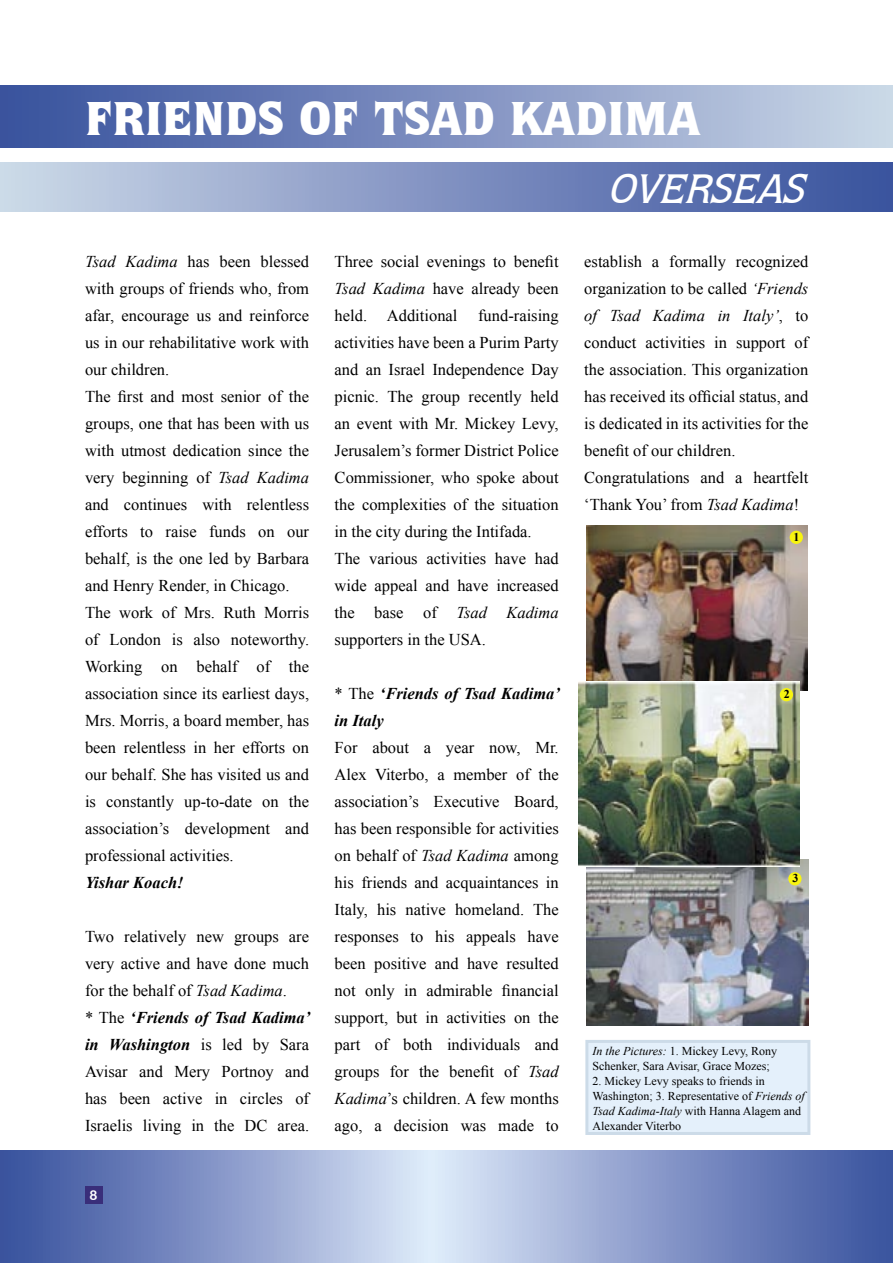
<style>
.page{position:relative;width:893px;height:1263px;background:#fff}
.page>*{position:absolute;margin:0;border:0;box-sizing:border-box;transform-origin:0 0}
.BodyText{font:900 48px "Quorum IT Cby BT";color:#fff}
.BodyText-2{font:italic 500 41.7px "Quorum IT Cby BT";color:#fff}
.BodyText-3{font:16.5px/27px "Times New Roman";color:#000;text-align:justify}
.BodyText-4{font:italic 700 16.5px/27px "Times New Roman";color:#000}
.BodyText-5{font:13.5px "Arial Rounded MT Bold";color:#fff}
.BodyText-6{font:12px "Times New Roman";color:#000}
.BodyText-7{font:700 12px "Times New Roman";color:#000}
.s1{font-style:italic}
.s2{font-weight:700;font-style:italic}
.s3{font-weight:400;font-style:normal}
</style>
<div class="page">
<div style="left:0;top:162px;width:893px;height:49px;background:linear-gradient(to right,#ccd8e8,#374f9c)"></div>
<div style="left:0;top:85px;width:893px;height:63px;background:linear-gradient(to right,#364e9c,#cbd6e7)"></div>
<svg style="left:0;top:1150px;width:893px;height:113px"></svg>
<div style="left:85px;top:1186px;width:17px;height:17px;background:#392e7a"></div>
<img style="left:587px;top:859px;width:221px;height:166px">
<img style="left:587px;top:525px;width:221px;height:166px">
<img style="left:579px;top:682px;width:220px;height:184px">
<div style="left:587px;top:1041px;width:222px;height:92px;background:#e4f0fb"></div>
<div style="left:585px;top:1040px;width:225px;height:95px;border:3px solid #ccdbe8"></div>
<div style="left:788px;top:872px;width:13px;height:13px;background:#f7f410;border-radius:50%"></div>
<div style="left:790px;top:531px;width:13px;height:13px;background:#f7f410;border-radius:50%"></div>
<div style="left:780px;top:688px;width:13px;height:13px;background:#f7f410;border-radius:50%"></div>
<p class="BodyText" style="left:85px;top:88px;width:617px">FRIENDS OF TSAD KADIMA</p>
<p class="BodyText-2" style="left:607px;top:162px;width:211px">OVERSEAS</p>
<p class="BodyText-3" style="left:85px;top:247px;width:226px"><span class="s1">Tsad Kadima</span> has been blessed with groups of friends who, from afar, encourage us and reinforce us in our rehabilitative work with our children.</p>
<p class="BodyText-3" style="left:85px;top:382px;width:226px">The first and most senior of the groups, one that has been with us with utmost dedication since the very beginning of <span class="s1">Tsad Kadima </span>and continues with relentless efforts to raise funds on our behalf, is the one led by Barbara and Henry Render, in Chicago.</p>
<p class="BodyText-3" style="left:85px;top:598px;width:226px">The work of Mrs. Ruth Morris of London is also noteworthy.<br>Working on behalf of the association since its earliest days, Mrs. Morris, a board member, has been relentless in her efforts on our behalf. She has visited us and is constantly up-to-date on the association’s development and professional activities.</p>
<p class="BodyText-4" style="left:85px;top:868px;width:100px">Yishar Koach!</p>
<p class="BodyText-3" style="left:85px;top:922px;width:226px">Two relatively new groups are very active and have done much for the behalf of <span class="s1">Tsad Kadima</span>.</p>
<p class="BodyText-3" style="left:85px;top:1003px;width:227px">* The <span class="s2">‘Friends of Tsad Kadima’ in Washington</span> is led by Sara Avisar and Mery Portnoy and has been active in circles of Israelis living in the DC area.</p>
<p class="BodyText-5" style="left:90px;top:1187px;width:10px">8</p>
<p class="BodyText-3" style="left:335px;top:247px;width:226px">Three social evenings to benefit <span class="s1">Tsad Kadima</span> have already been held. Additional fund-raising activities have been a Purim Party and an Israel Independence Day picnic. The group recently held an event with Mr. Mickey Levy, Jerusalem’s former District Police Commissioner, who spoke about the complexities of the situation in the city during the Intifada.</p>
<p class="BodyText-3" style="left:335px;top:544px;width:226px">The various activities have had wide appeal and have increased the base of <span class="s1">Tsad Kadima </span>supporters in the USA.</p>
<p class="BodyText-4" style="left:335px;top:679px;width:227px"><span class="s3">* The</span> ‘Friends of Tsad Kadima’ in Italy</p>
<p class="BodyText-3" style="left:335px;top:733px;width:226px">For about a year now, Mr.<br>Alex Viterbo, a member of the association’s Executive Board, has been responsible for activities on behalf of <span class="s1">Tsad Kadima</span> among his friends and acquaintances in Italy, his native homeland. The responses to his appeals have been positive and have resulted not only in admirable financial support, but in activities on the part of both individuals and groups for the benefit of <span class="s1">Tsad Kadima</span>’s children. A few months ago, a decision was made to</p>
<p class="BodyText-3" style="left:584px;top:247px;width:226px">establish a formally recognized organization to be called <span class="s1">‘Friends of Tsad Kadima in Italy’</span>, to conduct activities in support of the association. This organization has received its official status, and is dedicated in its activities for the benefit of our children.</p>
<p class="BodyText-3" style="left:584px;top:463px;width:226px">Congratulations and a heartfelt ‘Thank You’ from <span class="s1">Tsad Kadima</span>!</p>
<p class="BodyText-7" style="left:793px;top:529px;width:7px">1</p>
<p class="BodyText-7" style="left:784px;top:686px;width:7px">2</p>
<p class="BodyText-7" style="left:792px;top:870px;width:7px">3</p>
<p class="BodyText-6" style="left:592px;top:1043px;width:186px"><span class="s1">In the Pictures:</span> 1. Mickey Levy, Rony</p>
<p class="BodyText-6" style="left:592px;top:1058px;width:179px">Schenker, Sara Avisar, Grace Mozes;</p>
<p class="BodyText-6" style="left:592px;top:1073px;width:174px">2. Mickey Levy speaks to friends in</p>
<p class="BodyText-6" style="left:592px;top:1088px;width:214px">Washington; 3. Representative of <span class="s1">Friends of</span></p>
<p class="BodyText-6" style="left:592px;top:1103px;width:210px"><span class="s1">Tsad Kadima-Italy</span> with Hanna Alagem and</p>
<p class="BodyText-6" style="left:592px;top:1118px;width:90px">Alexander Viterbo</p>
</div>
